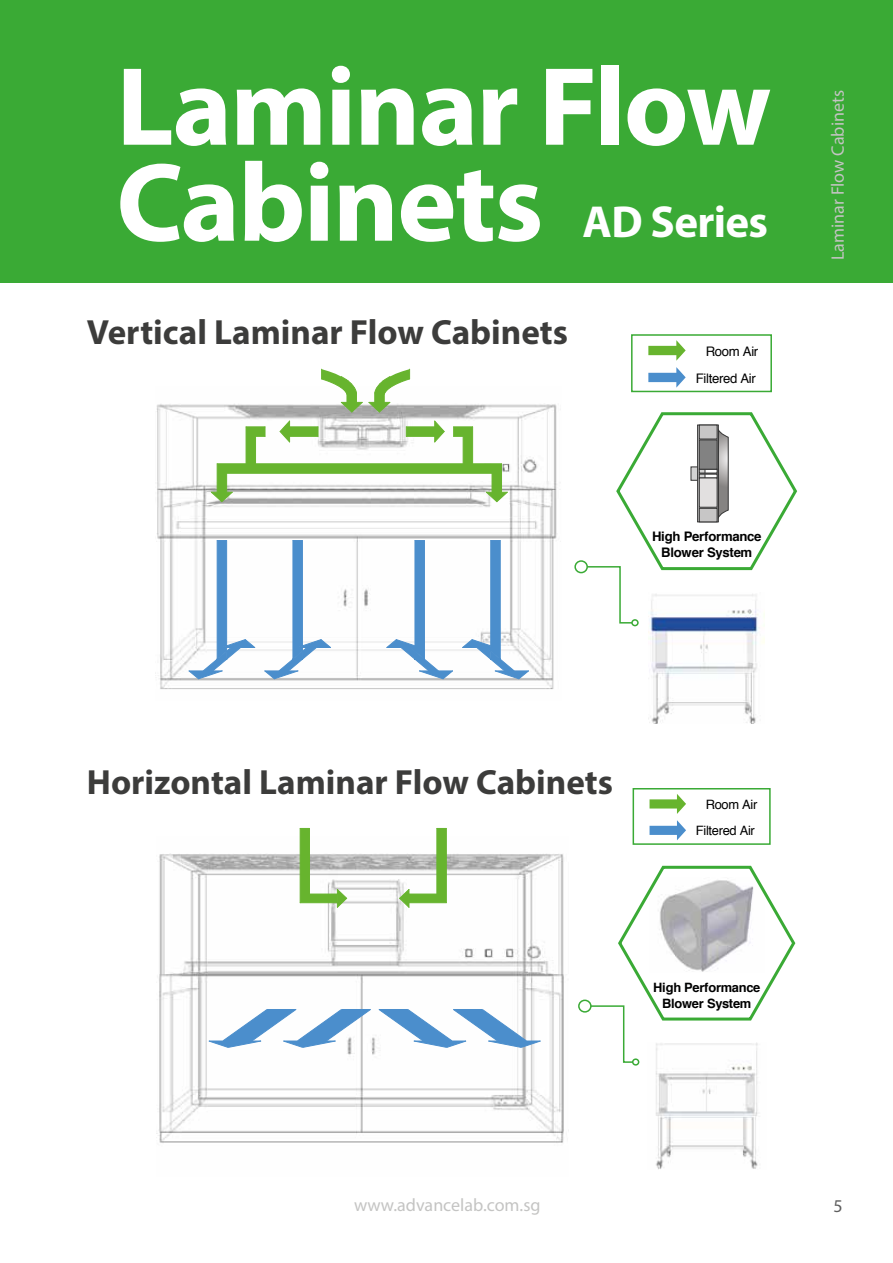
<style>
.page{position:relative;width:893px;height:1263px;background:#fff}
.page>*{position:absolute;margin:0;border:0;box-sizing:border-box;transform-origin:0 0}
.t1{font:700 112.5px/96px "Myriad Pro";letter-spacing:-.015em;color:#fff}
.t2{font:700 45px "Myriad Pro";letter-spacing:-.015em;color:#fff}
.t3{font:700 35.1px "Myriad Pro";color:#3c3c3b}
.t4{font:18px "Myriad Pro";color:#c4c4c3}
.t5{font:18px "Myriad Pro";color:#5e5e5e}
.t6{font:700 13.2px/15.8px "Helvetica";letter-spacing:-.02em;color:#000101;text-align:center}
.t7{font:13.2px/27px "Helvetica";letter-spacing:-.025em;color:#000101;text-align:right}
.t8{font:700 12.9px/15.5px "Helvetica";letter-spacing:-.02em;color:#000101;text-align:center}
.t9{font:12.9px/26.4px "Helvetica";letter-spacing:-.025em;color:#000101;text-align:right}
</style>
<div class="page">
<img style="left:656px;top:1065px;width:102px;height:104px">
<img style="left:156px;top:836px;width:413px;height:307px">
<svg style="left:300px;top:828px;width:47px;height:80px"></svg>
<hr style="left:446px;top:828px;width:1px;height:75px;background:#67b42e">
<svg style="left:399px;top:828px;width:47px;height:80px"></svg>
<hr style="left:437px;top:828px;width:1px;height:66px;background:#67b42e">
<div style="left:0;top:0;width:893px;height:283px;background:#3aaa35"></div>
<img style="left:155px;top:404px;width:402px;height:286px">
<svg style="left:211px;top:420px;width:297px;height:82px"></svg>
<svg style="left:188px;top:540px;width:67px;height:139px"></svg>
<svg style="left:264px;top:540px;width:67px;height:139px"></svg>
<svg style="left:386px;top:540px;width:67px;height:139px"></svg>
<svg style="left:462px;top:540px;width:67px;height:139px"></svg>
<hr style="left:490px;top:540px;width:1px;height:119px;background:#4b8ecc">
<svg style="left:321px;top:369px;width:89px;height:44px"></svg>
<img style="left:649px;top:626px;width:116px;height:97px">
<div style="left:578px;top:999px;width:14px;height:14px;border:2px solid #3aaa35;border-radius:50%"></div>
<div style="left:574px;top:560px;width:14px;height:13px;border:2px solid #3aaa35;border-radius:50%"></div>
<svg style="left:586px;top:412px;width:211px;height:214px"></svg>
<svg style="left:589px;top:865px;width:207px;height:200px"></svg>
<svg style="left:209px;top:1009px;width:161px;height:38px"></svg>
<svg style="left:379px;top:1009px;width:161px;height:38px"></svg>
<div style="left:631px;top:334px;width:141px;height:58px;border:2px solid #3aaa35"></div>
<svg style="left:648px;top:367px;width:38px;height:21px"></svg>
<svg style="left:648px;top:340px;width:38px;height:21px"></svg>
<div style="left:633px;top:788px;width:138px;height:57px;border:2px solid #3aaa35"></div>
<svg style="left:649px;top:820px;width:37px;height:20px"></svg>
<svg style="left:649px;top:794px;width:37px;height:20px"></svg>
<h1 class="t1" style="left:116px;top:55px;width:656px">Laminar Flow<br>Cabinets</h1>
<p class="t2" style="left:582px;top:193px;width:187px">AD Series</p>
<p class="t3" style="left:87px;top:309px;width:482px">Vertical Laminar Flow Cabinets</p>
<p class="t7" style="left:696px;top:338px;width:64px">Room Air<br>Filtered Air</p>
<p class="t6" style="left:652px;top:529px;width:111px">High Performance<br>Blower System</p>
<p class="t4" style="left:827px;top:260px;width:171px;rotate:-90deg">Laminar Flow Cabinets</p>
<p class="t3" style="left:87px;top:759px;width:527px">Horizontal Laminar Flow Cabinets</p>
<p class="t9" style="left:696px;top:792px;width:63px">Room Air<br>Filtered Air</p>
<p class="t8" style="left:653px;top:980px;width:109px">High Performance<br>Blower System</p>
<p class="t4" style="left:354px;top:1194px;width:188px">www.advancelab.com.sg</p>
<p class="t5" style="left:833px;top:1195px;width:11px">5</p>
</div>
